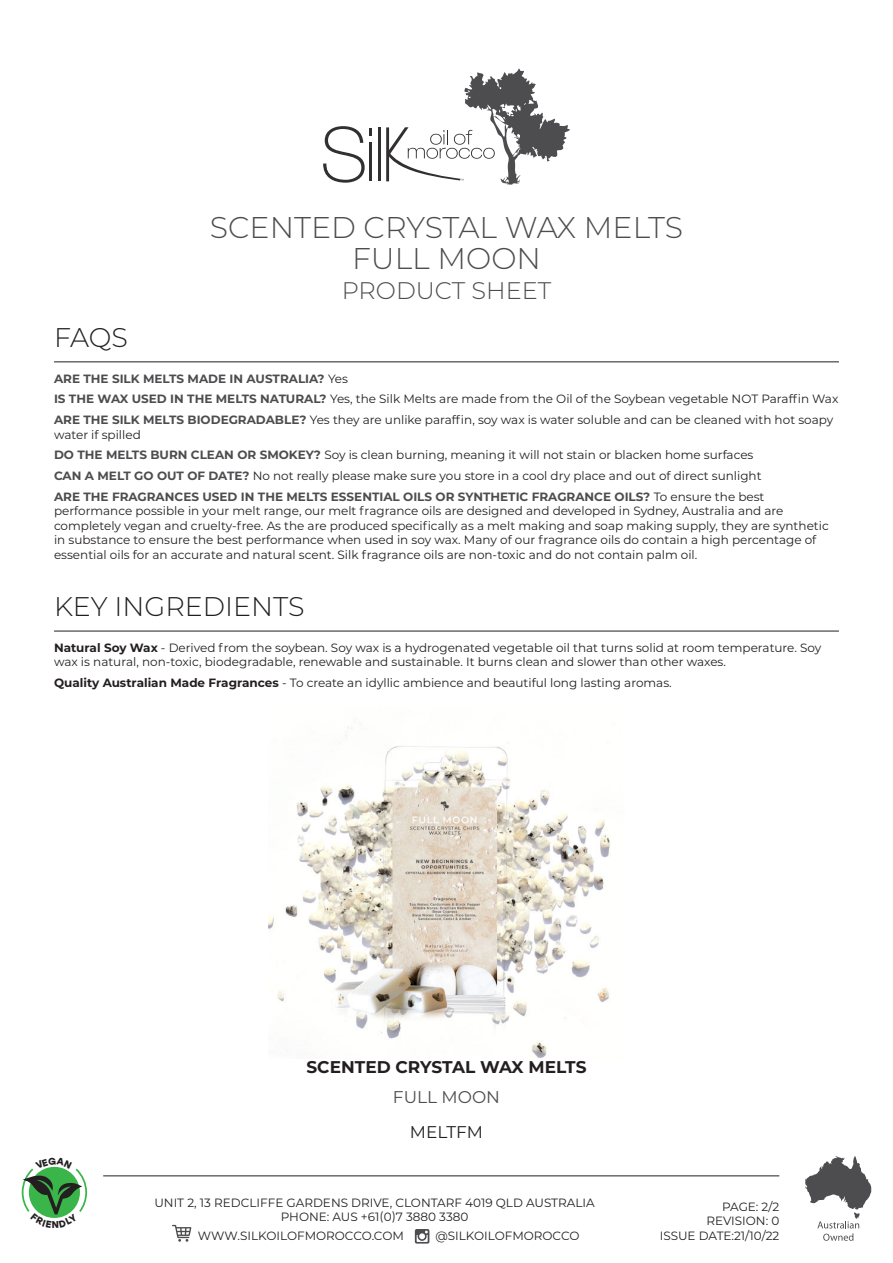
<style>
.page{position:relative;width:893px;height:1263px;background:#fff}
.page>*{position:absolute;margin:0;border:0;box-sizing:border-box;transform-origin:0 0}
.t1{font:300 30px "Montserrat";color:#4d4c4f}
.t2{font:300 27px "Montserrat";color:#231f20}
.t3{font:300 24px "Montserrat";color:#4d4c4f}
.t4{font:700 16.95px "Montserrat";color:#231f20}
.t5{font:16.95px "Montserrat";color:#4d4c4f}
.t6{font:16.95px "Montserrat";color:#231f20}
.t7{font:12px/14.4px "Montserrat";color:#231f20}
.t8{font:700 12px "Montserrat";color:#4d4c4f}
.s1{font-weight:400;color:#231f20}
.s2{font-weight:700;color:#4d4c4f}
.s3{font-weight:700}
</style>
<div class="page">
<img style="left:268px;top:722px;width:343px;height:336px">
<hr style="left:54px;top:362px;width:785px;height:1px;background:#231f20">
<svg style="left:415px;top:1229px;width:14px;height:14px"></svg>
<svg style="left:172px;top:1225px;width:19px;height:17px"></svg>
<hr style="left:103px;top:1175px;width:676px;height:1px;background:#231f20">
<svg style="left:805px;top:1156px;width:66px;height:85px"></svg>
<hr style="left:54px;top:631px;width:785px;height:1px;background:#231f20">
<hr style="left:378px;top:127px;width:3px;height:54px;background:#312f30">
<svg style="left:323px;top:126px;width:49px;height:57px"></svg>
<svg style="left:386px;top:69px;width:184px;height:116px"></svg>
<svg style="left:21px;top:1166px;width:67px;height:52px"></svg>
<p class="t1" style="left:210px;top:207px;width:475px">SCENTED CRYSTAL WAX MELTS</p>
<p class="t1" style="left:352px;top:238px;width:190px">FULL MOON</p>
<p class="t3" style="left:342px;top:275px;width:211px">PRODUCT SHEET</p>
<p class="t2" style="left:54px;top:319px;width:75px">FAQS</p>
<p class="t8" style="left:54px;top:370px;width:296px">ARE THE SILK MELTS MADE IN AUSTRALIA? <span class="s1">Yes</span></p>
<p class="t7" style="left:54px;top:391px;width:786px"><span class="s2">IS THE WAX USED IN THE MELTS NATURAL?</span> Yes, the Silk Melts are made from the Oil of the Soybean vegetable NOT Paraffin Wax</p>
<p class="t7" style="left:54px;top:412px;width:781px"><span class="s2">ARE THE SILK MELTS BIODEGRADABLE?</span> Yes they are unlike paraffin, soy wax is water soluble and can be cleaned with hot soapy water if spilled</p>
<p class="t7" style="left:54px;top:447px;width:701px"><span class="s2">DO THE MELTS BURN CLEAN OR SMOKEY?</span> Soy is clean burning, meaning it will not stain or blacken home surfaces</p>
<p class="t7" style="left:54px;top:468px;width:709px"><span class="s2">CAN A MELT GO OUT OF DATE?</span> No not really please make sure you store in a cool dry place and out of direct sunlight</p>
<p class="t7" style="left:54px;top:489px;width:776px"><span class="s2">ARE THE FRAGRANCES USED IN THE MELTS ESSENTIAL OILS OR SYNTHETIC FRAGRANCE OILS?</span> To ensure the best performance possible in your melt range, our melt fragrance oils are designed and developed in Sydney, Australia and are completely vegan and cruelty-free. As the are produced specifically as a melt making and soap making supply, they are synthetic in substance to ensure the best performance when used in soy wax. Many of our fragrance oils do contain a high percentage of essential oils for an accurate and natural scent. Silk fragrance oils are non-toxic and do not contain palm oil.</p>
<p class="t2" style="left:54px;top:588px;width:252px">KEY INGREDIENTS</p>
<p class="t7" style="left:54px;top:640px;width:769px"><span class="s3">Natural Soy Wax</span> - Derived from the soybean. Soy wax is a hydrogenated vegetable oil that turns solid at room temperature. Soy wax is natural, non-toxic, biodegradable, renewable and sustainable. It burns clean and slower than other waxes.</p>
<p class="t7" style="left:54px;top:675px;width:619px"><span class="s3">Quality Australian Made Fragrances</span> - To create an idyllic ambience and beautiful long lasting aromas.</p>
<p class="t4" style="left:306px;top:1055px;width:282px">SCENTED CRYSTAL WAX MELTS</p>
<p class="t5" style="left:393px;top:1085px;width:109px">FULL MOON</p>
<p class="t6" style="left:410px;top:1120px;width:75px">MELTFM</p>
<p class="t7" style="left:154px;top:1195px;width:442px">UNIT 2, 13 REDCLIFFE GARDENS DRIVE, CLONTARF 4019 QLD AUSTRALIA</p>
<p class="t7" style="left:281px;top:1209px;width:189px">PHONE: AUS +61(0)7 3880 3380</p>
<p class="t7" style="left:198px;top:1228px;width:208px">WWW.SILKOILOFMOROCCO.COM</p>
<p class="t7" style="left:435px;top:1228px;width:146px">@SILKOILOFMOROCCO</p>
<p class="t7" style="left:722px;top:1199px;width:59px">PAGE: 2/2</p>
<p class="t7" style="left:706px;top:1213px;width:74px">REVISION: 0</p>
<p class="t7" style="left:660px;top:1228px;width:121px">ISSUE DATE:21/10/22</p>
</div>
